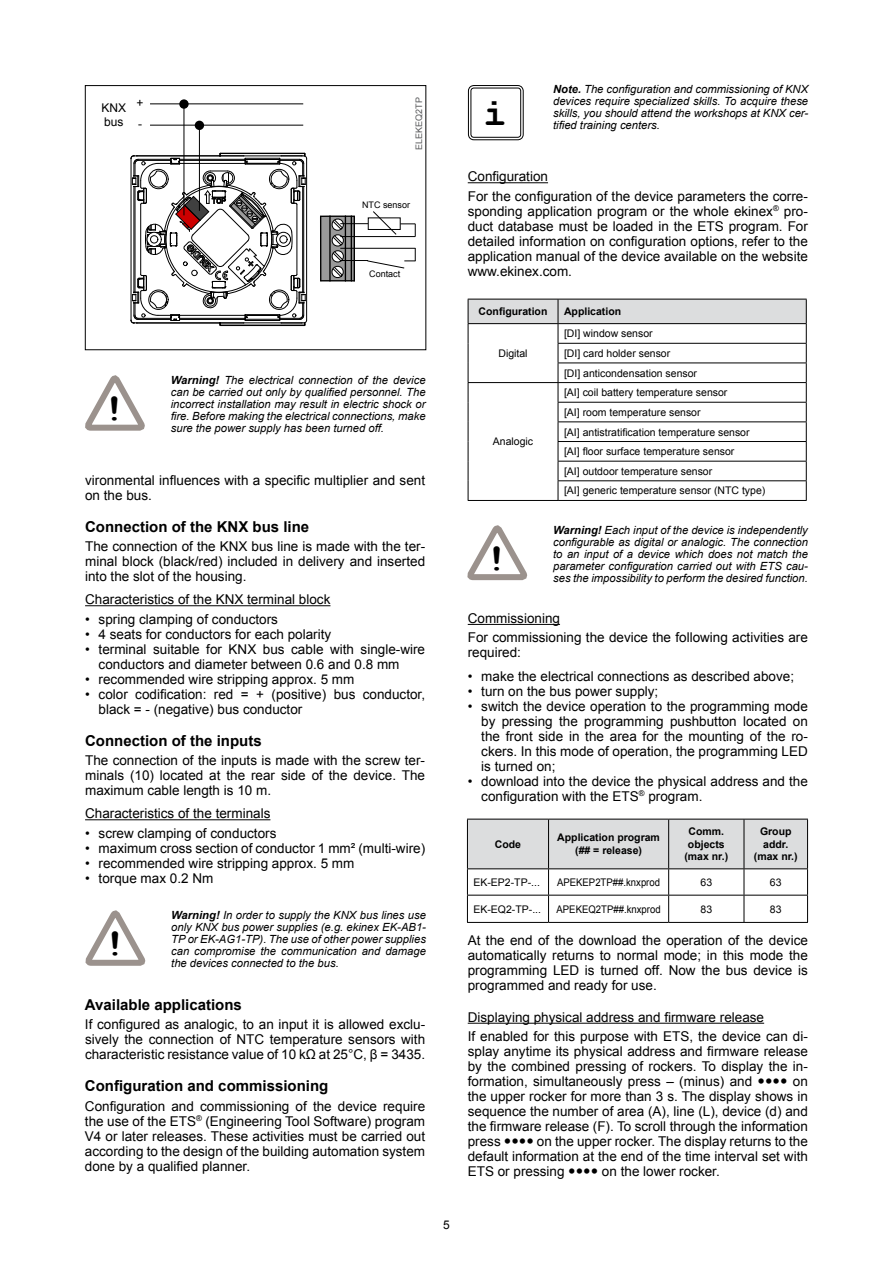
<style>
.page{position:relative;width:893px;height:1263px;background:#fff}
.page>*{position:absolute;margin:0;border:0;box-sizing:border-box;transform-origin:0 0}
.t1{font:700 39px "Courier New";color:#000}
.t2{font:700 15px "Arial";color:#000}
.t3{font:13.5px/15px "Arial";color:#000;text-align:justify}
.t4{font:12px/21.3px "Arial";color:#000}
.t5{font:italic 11.25px/12px "Arial";color:#000;text-align:justify}
.t6{font:10.5px/19.6px "Arial";color:#000}
.t7{font:700 10.5px/12.6px "Arial";color:#000;text-align:center}
.t8{font:10.5px "Arial";color:#000;scale:.91 1}
.t9{font:9px "Arial";color:#000}
.t10{font:9px "Arial";color:#58595b}
.s1{font-weight:700}
</style>
<div class="page">
<hr style="left:85px;top:605px;width:245px;height:1px;background:#000">
<hr style="left:85px;top:819px;width:185px;height:1px;background:#000">
<svg style="left:85px;top:910px;width:60px;height:56px"></svg>
<svg style="left:85px;top:375px;width:60px;height:56px"></svg>
<svg style="left:130px;top:153px;width:177px;height:173px"></svg>
<hr style="left:199px;top:125px;width:1px;height:86px;background:#000">
<div style="left:195px;top:121px;width:9px;height:9px;background:#000;border-radius:50%"></div>
<hr style="left:184px;top:104px;width:1px;height:111px;background:#000">
<svg style="left:179px;top:99px;width:10px;height:10px"></svg>
<hr style="left:150px;top:103px;width:153px;height:1px;background:#000">
<hr style="left:150px;top:125px;width:153px;height:1px;background:#000">
<div style="left:85px;top:85px;width:341px;height:265px;border:1px solid #000"></div>
<hr style="left:320px;top:216px;width:1px;height:65px;background:#000">
<svg style="left:321px;top:211px;width:95px;height:71px"></svg>
<svg style="left:467px;top:819px;width:341px;height:103px"></svg>
<hr style="left:467px;top:922px;width:82px;height:1px;background:#000">
<hr style="left:549px;top:922px;width:120px;height:1px;background:#000">
<hr style="left:669px;top:922px;width:75px;height:1px;background:#000">
<hr style="left:744px;top:922px;width:64px;height:1px;background:#000">
<div style="left:468px;top:85px;width:55px;height:55px;border:1px solid #000;border-radius:6px"></div>
<div style="left:471px;top:88px;width:50px;height:50px;border:1px solid #000;border-radius:3px"></div>
<hr style="left:468px;top:624px;width:92px;height:1px;background:#000">
<svg style="left:467px;top:525px;width:60px;height:56px"></svg>
<svg style="left:468px;top:299px;width:339px;height:201px"></svg>
<hr style="left:468px;top:500px;width:90px;height:1px;background:#000">
<hr style="left:558px;top:500px;width:249px;height:1px;background:#000">
<hr style="left:468px;top:182px;width:80px;height:1px;background:#000">
<hr style="left:468px;top:1023px;width:296px;height:1px;background:#000">
<p class="t4" style="left:102px;top:100px;width:26px;line-height:14.4px">KNX bus</p>
<p class="t4" style="left:137px;top:92px;width:9px">+ -</p>
<p class="t10" style="left:413px;top:150px;width:54px;rotate:-90deg">ELEKEQ2TP</p>
<p class="t9" style="left:362px;top:199px;width:50px">NTC sensor</p>
<p class="t9" style="left:369px;top:268px;width:33px">Contact</p>
<h1 class="t1" style="left:103px;top:383px;width:25px">!</h1>
<p class="t5" style="left:171px;top:374px;width:256px"><span class="s1">Warning!</span> The electrical connection of the device can be carried out only by qualified personnel. The incorrect installation may result in electric shock or fire. Before making the electrical connections, make sure the power supply has been turned off.</p>
<p class="t3" style="left:85px;top:472px;width:342px">vironmental influences with a specific multiplier and sent on the bus.</p>
<p class="t2" style="left:85px;top:516px;width:226px">Connection of the KNX bus line</p>
<p class="t3" style="left:85px;top:539px;width:342px">The connection of the KNX bus line is made with the ter&shy;minal block (black/red) included in delivery and inserted into the slot of the housing.</p>
<p class="t3" style="left:85px;top:592px;width:247px">Characteristics of the KNX terminal block</p>
<p class="t3" style="left:85px;top:611px;width:194px">• spring clamping of conductors</p>
<p class="t3" style="left:85px;top:626px;width:248px">• 4 seats for conductors for each polarity</p>
<p class="t3" style="left:99px;top:641px;width:328px;text-indent:-14px">• terminal suitable for KNX bus cable with single-wire conductors and diameter between 0.6 and 0.8 mm</p>
<p class="t3" style="left:85px;top:671px;width:271px">• recommended wire stripping approx. 5 mm</p>
<p class="t3" style="left:99px;top:686px;width:328px;text-indent:-13px">• color codification: red = + (positive) bus conductor, black = - (negative) bus conductor</p>
<p class="t2" style="left:85px;top:730px;width:178px">Connection of the inputs</p>
<p class="t3" style="left:85px;top:753px;width:342px">The connection of the inputs is made with the screw ter&shy;minals (10) located at the rear side of the device. The maximum cable length is 10 m.</p>
<p class="t3" style="left:85px;top:806px;width:187px">Characteristics of the terminals</p>
<p class="t3" style="left:85px;top:825px;width:193px">• screw clamping of conductors</p>
<p class="t3" style="left:85px;top:840px;width:342px">• maximum cross section of conductor 1 mm² (multi-wire)</p>
<p class="t3" style="left:85px;top:855px;width:271px">• recommended wire stripping approx. 5 mm</p>
<p class="t3" style="left:85px;top:870px;width:130px">• torque max 0.2 Nm</p>
<p class="t5" style="left:171px;top:909px;width:256px"><span class="s1">Warning!</span> In order to supply the KNX bus lines use only KNX bus power supplies (e.g. ekinex EK-AB1- TP or EK-AG1-TP). The use of other power supplies can compromise the communication and damage the devices connected to the bus.</p>
<h1 class="t1" style="left:103px;top:919px;width:25px">!</h1>
<p class="t2" style="left:85px;top:995px;width:159px">Available applications</p>
<p class="t3" style="left:85px;top:1017px;width:342px">If configured as analogic, to an input it is allowed exclu&shy;sively the connection of NTC temperature sensors with characteristic resistance value of 10 kΩ at 25°C, β = 3435.</p>
<p class="t2" style="left:85px;top:1076px;width:245px">Configuration and commissioning</p>
<p class="t3" style="left:85px;top:1098px;width:342px">Configuration and commissioning of the device require the use of the ETS<sup>®</sup> (Engineering Tool Software) program V4 or later releases. These activities must be carried out according to the design of the building automation system done by a qualified planner.</p>
<p class="t4" style="left:443px;top:1214px;width:8px">5</p>
<h1 class="t1" style="left:483px;top:89px;width:25px">i</h1>
<p class="t5" style="left:553px;top:84px;width:257px"><span class="s1">Note.</span> The configuration and commissioning of KNX devices require specialized skills. To acquire these skills, you should attend the workshops at KNX cer-</p>
<p class="t5" style="left:553px;top:120px;width:108px">tified training centers.</p>
<p class="t3" style="left:468px;top:167px;width:342px;line-height:19.2px">Configuration<br>For the configuration of the device parameters the corre-</p>
<p class="t3" style="left:468px;top:203px;width:342px">sponding application program or the whole ekinex<sup>®</sup> pro&shy;duct database must be loaded in the ETS program. For detailed information on configuration options, refer to the application manual of the device available on the website www.ekinex.com.</p>
<p class="t7" style="left:479px;top:305px;width:70px">Configuration</p>
<p class="t7" style="left:564px;top:305px;width:59px">Application</p>
<p class="t6" style="left:498px;top:343px;width:31px">Digital</p>
<p class="t6" style="left:564px;top:324px;width:135px">[DI] window sensor<br>[DI] card holder sensor<br>[DI] anticondensation sensor</p>
<p class="t6" style="left:493px;top:432px;width:42px">Analogic</p>
<h1 class="t1" style="left:485px;top:533px;width:25px">!</h1>
<p class="t6" style="left:564px;top:383px;width:203px">[AI] coil battery temperature sensor<br>[AI] room temperature sensor<br>[AI] antistratification temperature sensor [AI] floor surface temperature sensor<br>[AI] outdoor temperature sensor<br>[AI] generic temperature sensor (NTC type)</p>
<p class="t5" style="left:553px;top:524px;width:256px"><span class="s1">Warning!</span> Each input of the device is independently configurable as digital or analogic. The connection to an input of a device which does not match the parameter configuration carried out with ETS cau&shy;ses the impossibility to perform the desired function.</p>
<p class="t3" style="left:468px;top:609px;width:342px;line-height:19.2px">Commissioning<br>For commissioning the device the following activities are</p>
<p class="t3" style="left:468px;top:645px;width:55px">required:</p>
<p class="t3" style="left:468px;top:669px;width:328px">• make the electrical connections as described above;</p>
<p class="t3" style="left:468px;top:684px;width:192px">• turn on the bus power supply;</p>
<p class="t3" style="left:481px;top:699px;width:328px;text-indent:-14px">• switch the device operation to the programming mode by pressing the programming pushbutton located on the front side in the area for the mounting of the ro&shy;ckers. In this mode of operation, the programming LED is turned on;</p>
<p class="t3" style="left:481px;top:774px;width:328px;text-indent:-14px">• download into the device the physical address and the configuration with the ETS<sup>®</sup> program.</p>
<p class="t7" style="left:495px;top:838px;width:28px">Code</p>
<p class="t7" style="left:557px;top:832px;width:104px">Application program (## = release)</p>
<p class="t7" style="left:684px;top:825px;width:45px">Comm. objects (max nr.)</p>
<p class="t7" style="left:754px;top:825px;width:45px">Group addr. (max nr.)</p>
<p class="t6" style="left:473px;top:872px;width:68px">EK-EP2-TP-...</p>
<p class="t8" style="left:557px;top:875px;width:115px">APEKEP2TP##.knxprod</p>
<p class="t6" style="left:700px;top:872px;width:13px">63</p>
<p class="t6" style="left:770px;top:872px;width:13px">63</p>
<p class="t6" style="left:473px;top:899px;width:69px">EK-EQ2-TP-...</p>
<p class="t8" style="left:557px;top:902px;width:116px">APEKEQ2TP##.knxprod</p>
<p class="t6" style="left:700px;top:899px;width:13px">83</p>
<p class="t6" style="left:770px;top:899px;width:13px">83</p>
<p class="t3" style="left:468px;top:933px;width:342px">At the end of the download the operation of the device automatically returns to normal mode; in this mode the programming LED is turned off. Now the bus device is programmed and ready for use.</p>
<p class="t3" style="left:468px;top:1007px;width:342px;line-height:19.2px">Displaying physical address and firmware release<br>If enabled for this purpose with ETS, the device can di-</p>
<p class="t3" style="left:468px;top:1044px;width:342px">splay anytime its physical address and firmware release by the combined pressing of rockers. To display the in&shy;formation, simultaneously press – (minus) and</p>
<p class="t3" style="left:468px;top:1074px;width:342px;text-indent:325px">on the upper rocker for more than 3 s. The display shows in sequence the number of area (A), line (L), device (d) and the firmware release (F). To scroll through the information press</p>
<p class="t3" style="left:468px;top:1134px;width:342px;text-indent:69px">on the upper rocker. The display returns to the default information at the end of the time interval set with ETS or pressing</p>
<p class="t3" style="left:602px;top:1164px;width:119px">on the lower rocker.</p>
</div>
